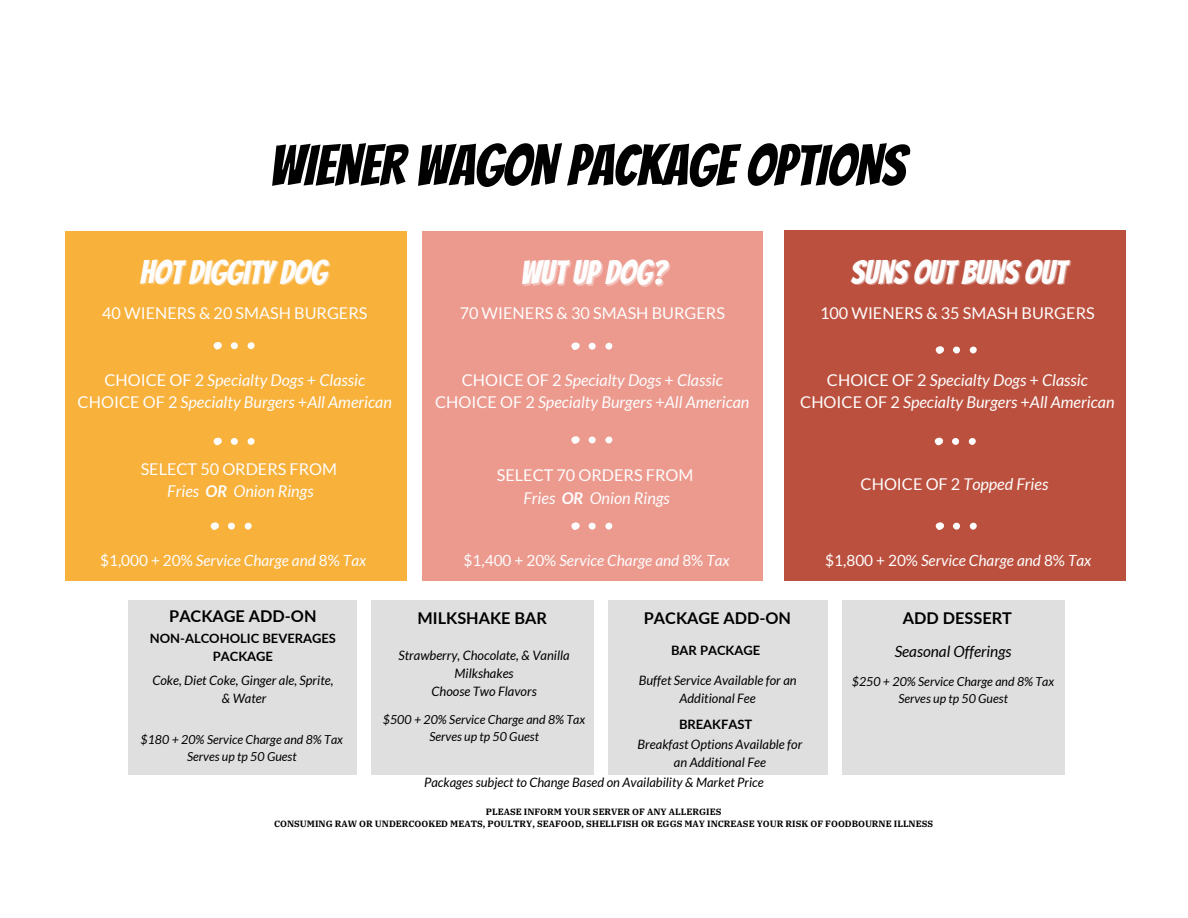
<style>
.page{position:relative;width:1188px;height:918px;background:#fff}
.page>*{position:absolute;margin:0;border:0;box-sizing:border-box;transform-origin:0 0}
.t1{font:56.7px "Bangers";color:#000}
.t2{font:32.7px "Bangers";color:#fefdfd}
.t3{font:italic 16.2px "Lato";color:#fefdfd}
.t4{font:16.2px "Lato";color:#fefdfd}
.t5{font:700 16.2px "Lato";color:#000}
.t6{font:italic 15.45px "Lato";color:#fefdfd}
.t7{font:italic 15.45px "Lato";color:#000}
.t8{font:italic 12.9px/18px "Lato";color:#000;text-align:center}
.t9{font:700 12.9px/18px "Lato";color:#000;text-align:center}
.t10{font:italic 12.3px/17.2px "Lato";color:#000;text-align:center}
.t11{font:700 9px "IBM Plex Serif";color:#000}
.s1{font-style:normal}
.s2{font-weight:700}
</style>
<div class="page">
<div style="left:65px;top:231px;width:342px;height:349px;background:#f8b13a"></div>
<div style="left:423px;top:231px;width:340px;height:349px;background:#ec998e"></div>
<div style="left:784px;top:230px;width:341px;height:350px;background:#bc503e"></div>
<svg style="left:213px;top:438px;width:9px;height:7px"></svg>
<div style="left:231px;top:438px;width:7px;height:7px;background:#fefdfd;border-radius:50%"></div>
<div style="left:248px;top:438px;width:7px;height:7px;background:#fefdfd;border-radius:50%"></div>
<div style="left:129px;top:600px;width:228px;height:175px;background:#dfdfdf"></div>
<div style="left:371px;top:600px;width:223px;height:175px;background:#dfdfdf"></div>
<svg style="left:213px;top:342px;width:9px;height:8px"></svg>
<div style="left:231px;top:342px;width:7px;height:7px;background:#fefdfd;border-radius:50%"></div>
<div style="left:248px;top:342px;width:7px;height:7px;background:#fefdfd;border-radius:50%"></div>
<svg style="left:210px;top:522px;width:9px;height:8px"></svg>
<div style="left:228px;top:523px;width:7px;height:7px;background:#fefdfd;border-radius:50%"></div>
<div style="left:245px;top:523px;width:7px;height:7px;background:#fefdfd;border-radius:50%"></div>
<svg style="left:571px;top:436px;width:9px;height:8px"></svg>
<div style="left:589px;top:437px;width:7px;height:6px;background:#fefdfd;border-radius:50%"></div>
<div style="left:605px;top:437px;width:7px;height:6px;background:#fefdfd;border-radius:50%"></div>
<svg style="left:571px;top:342px;width:9px;height:8px"></svg>
<div style="left:589px;top:343px;width:7px;height:7px;background:#fefdfd;border-radius:50%"></div>
<div style="left:605px;top:343px;width:7px;height:7px;background:#fefdfd;border-radius:50%"></div>
<svg style="left:571px;top:522px;width:9px;height:8px"></svg>
<div style="left:589px;top:523px;width:7px;height:7px;background:#fefdfd;border-radius:50%"></div>
<div style="left:605px;top:523px;width:7px;height:7px;background:#fefdfd;border-radius:50%"></div>
<svg style="left:934px;top:438px;width:9px;height:7px"></svg>
<div style="left:952px;top:438px;width:7px;height:7px;background:#fefdfd;border-radius:50%"></div>
<div style="left:969px;top:438px;width:7px;height:7px;background:#fefdfd;border-radius:50%"></div>
<svg style="left:935px;top:346px;width:9px;height:8px"></svg>
<div style="left:953px;top:347px;width:7px;height:7px;background:#fefdfd;border-radius:50%"></div>
<div style="left:970px;top:347px;width:7px;height:7px;background:#fefdfd;border-radius:50%"></div>
<div style="left:608px;top:600px;width:220px;height:175px;background:#dfdfdf"></div>
<div style="left:842px;top:600px;width:223px;height:175px;background:#dfdfdf"></div>
<svg style="left:935px;top:522px;width:9px;height:8px"></svg>
<div style="left:953px;top:523px;width:7px;height:7px;background:#fefdfd;border-radius:50%"></div>
<div style="left:970px;top:523px;width:7px;height:7px;background:#fefdfd;border-radius:50%"></div>
<p class="t1" style="left:270px;top:136px;width:637px">WIENER WAGON PACKAGE OPTIONS</p>
<p class="t2" style="left:140px;top:255px;width:188px">HOT DIGGITY DOG</p>
<p class="t2" style="left:850px;top:255px;width:217px">SUNS OUT BUNS OUT</p>
<p class="t4" style="left:102px;top:303px;width:267px">40 WIENERS &amp; 20 SMASH BURGERS</p>
<p class="t2" style="left:521px;top:255px;width:147px">WUT UP DOG?</p>
<p class="t4" style="left:460px;top:303px;width:267px">70 WIENERS &amp; 30 SMASH BURGERS</p>
<p class="t4" style="left:820px;top:303px;width:276px">100 WIENERS &amp; 35 SMASH BURGERS</p>
<p class="t3" style="left:104px;top:370px;width:262px"><span class="s1">CHOICE OF 2</span> Specialty Dogs <span class="s1">+</span> Classic</p>
<p class="t3" style="left:78px;top:392px;width:316px"><span class="s1">CHOICE OF 2</span> Specialty Burgers <span class="s1">+</span>All American</p>
<p class="t4" style="left:141px;top:459px;width:198px">SELECT 50 ORDERS FROM</p>
<p class="t3" style="left:167px;top:481px;width:148px">Fries <span class="s2">OR</span> Onion Rings</p>
<p class="t6" style="left:100px;top:551px;width:268px"><span class="s1">$1,000 + 20%</span> Service Charge and <span class="s1">8%</span> Tax</p>
<p class="t3" style="left:462px;top:370px;width:262px"><span class="s1">CHOICE OF 2</span> Specialty Dogs <span class="s1">+</span> Classic</p>
<p class="t3" style="left:435px;top:392px;width:316px"><span class="s1">CHOICE OF 2</span> Specialty Burgers <span class="s1">+</span>All American</p>
<p class="t4" style="left:497px;top:466px;width:198px">SELECT 70 ORDERS FROM</p>
<p class="t3" style="left:523px;top:488px;width:148px">Fries <span class="s2">OR</span> Onion Rings</p>
<p class="t6" style="left:464px;top:551px;width:268px"><span class="s1">$1,400 + 20%</span> Service Charge and <span class="s1">8%</span> Tax</p>
<p class="t3" style="left:827px;top:370px;width:262px"><span class="s1">CHOICE OF 2</span> Specialty Dogs <span class="s1">+</span> Classic</p>
<p class="t3" style="left:800px;top:392px;width:316px"><span class="s1">CHOICE OF 2</span> Specialty Burgers <span class="s1">+</span>All American</p>
<p class="t3" style="left:861px;top:474px;width:189px"><span class="s1">CHOICE OF 2</span> Topped Fries</p>
<p class="t6" style="left:825px;top:551px;width:268px"><span class="s1">$1,800 + 20%</span> Service Charge and <span class="s1">8%</span> Tax</p>
<p class="t5" style="left:169px;top:606px;width:149px">PACKAGE ADD-ON</p>
<p class="t9" style="left:150px;top:629px;width:188px">NON-ALCOHOLIC BEVERAGES<br>PACKAGE</p>
<p class="t8" style="left:152px;top:671px;width:183px">Coke, Diet Coke, Ginger ale, Sprite,</p>
<p class="t8" style="left:222px;top:689px;width:46px">&amp; Water</p>
<p class="t10" style="left:141px;top:730px;width:204px">$180 + 20% Service Charge and 8% Tax<br>Serves up tp 50 Guest</p>
<p class="t5" style="left:418px;top:608px;width:131px">MILKSHAKE BAR</p>
<p class="t8" style="left:399px;top:646px;width:173px">Strawberry, Chocolate, &amp; Vanilla<br>Milkshakes</p>
<p class="t8" style="left:432px;top:682px;width:107px">Choose Two Flavors</p>
<p class="t10" style="left:383px;top:710px;width:204px">$500 + 20% Service Charge and 8% Tax<br>Serves up tp 50 Guest</p>
<p class="t5" style="left:644px;top:608px;width:149px">PACKAGE ADD-ON</p>
<p class="t9" style="left:671px;top:641px;width:91px">BAR PACKAGE</p>
<p class="t5" style="left:903px;top:608px;width:110px">ADD DESSERT</p>
<p class="t7" style="left:895px;top:642px;width:118px">Seasonal Offerings</p>
<p class="t8" style="left:639px;top:671px;width:159px">Buffet Service Available for an<br>Additional Fee</p>
<p class="t10" style="left:852px;top:673px;width:204px">$250 + 20% Service Charge and 8% Tax<br>Serves up tp 50 Guest</p>
<p class="t9" style="left:679px;top:715px;width:75px">BREAKFAST</p>
<p class="t8" style="left:638px;top:735px;width:166px">Breakfast Options Available for an Additional Fee</p>
<p class="t8" style="left:424px;top:773px;width:341px">Packages subject to Change Based on Availability &amp; Market Price</p>
<p class="t11" style="left:486px;top:806px;width:237px">PLEASE INFORM YOUR SERVER OF ANY ALLERGIES</p>
<p class="t11" style="left:274px;top:818px;width:661px">CONSUMING RAW OR UNDERCOOKED MEATS, POULTRY, SEAFOOD, SHELLFISH OR EGGS MAY INCREASE YOUR RISK OF FOODBOURNE ILLNESS</p>
</div>
